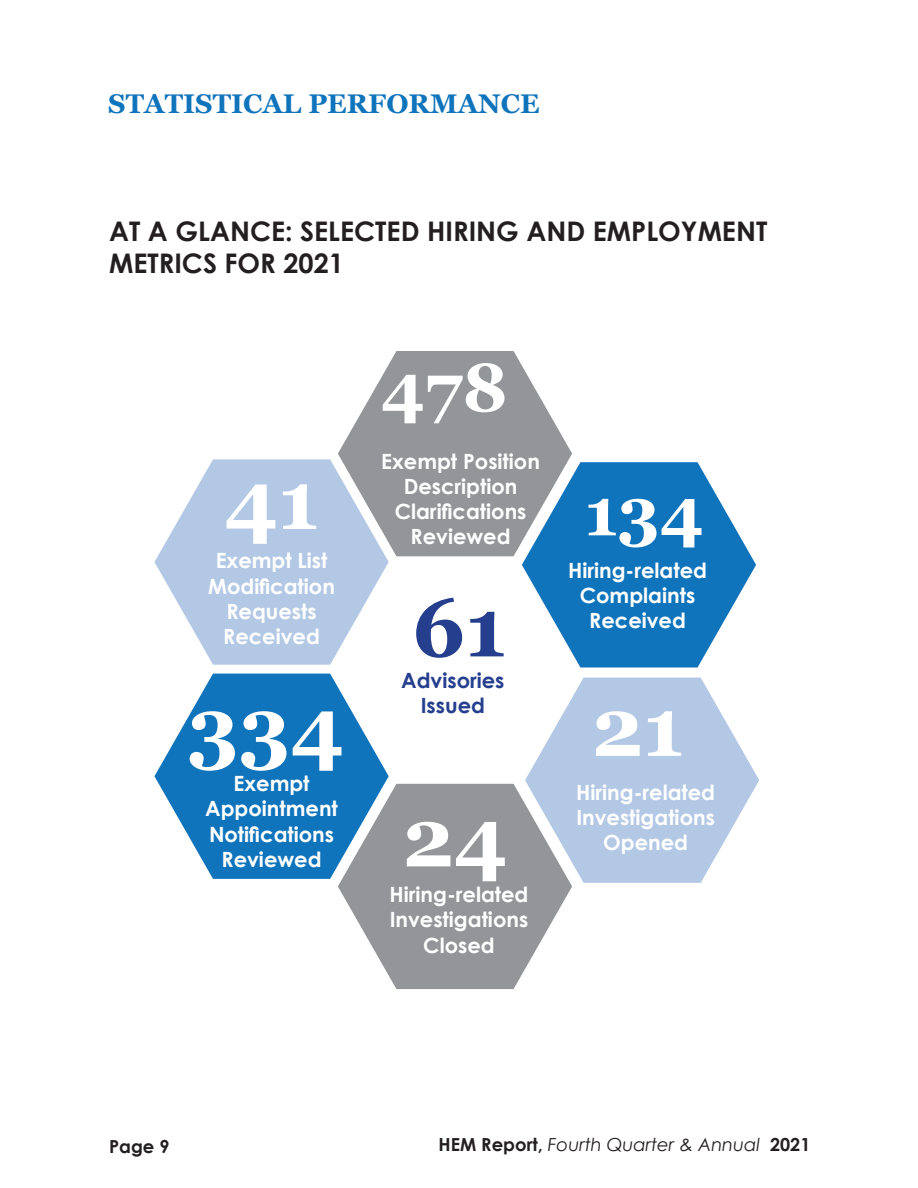
<style>
.page{position:relative;width:918px;height:1188px;background:#fff}
.page>*{position:absolute;margin:0;border:0;box-sizing:border-box;transform-origin:0 0}
.Number_-_White{font:700 82.5px "Georgia";color:#fff}
.Number_-_White-2{font:700 82.5px "Georgia";color:#253f8e}
.Number_2_-_White{font:700 67.5px "Georgia";color:#fff}
.Title_3_-_11_F{font:700 27px/32.4px "Century Gothic";color:#231f20}
.Title_2{font:700 27px "Georgia";color:#1074bc}
.Title_1_-_White{font:700 21px/25.2px "Century Gothic";color:#fff;text-align:center}
.Title_1_-_White-2{font:700 21px/25.2px "Century Gothic";color:#253f8e;text-align:center}
.t1{font:italic 18px "Century Gothic";color:#231f20}
.t2{font:700 18px "Century Gothic";color:#231f20}
.s1{font-weight:700;font-style:normal}
</style>
<div class="page">
<svg style="left:154px;top:459px;width:235px;height:206px;fill:#b3c8e5"></svg>
<svg style="left:154px;top:674px;width:235px;height:205px;fill:#1074bc"></svg>
<svg style="left:522px;top:462px;width:234px;height:206px;fill:#1074bc"></svg>
<svg style="left:338px;top:351px;width:234px;height:205px;fill:#939598"></svg>
<svg style="left:338px;top:784px;width:234px;height:205px;fill:#939598"></svg>
<svg style="left:525px;top:678px;width:234px;height:205px;fill:#b3c8e5"></svg>
<p class="Title_2" style="left:108px;top:86px;width:433px">STATISTICAL PERFORMANCE</p>
<p class="Title_3_-_11_F" style="left:109px;top:214px;width:660px">AT A GLANCE: SELECTED HIRING AND EMPLOYMENT<br>METRICS FOR 2021</p>
<p class="Number_-_White" style="left:225px;top:447px;width:95px">41</p>
<p class="Title_1_-_White" style="left:208px;top:547px;width:128px">Exempt List<br>Modification<br>Requests<br>Received</p>
<p class="Number_-_White" style="left:188px;top:674px;width:158px">334</p>
<p class="Title_1_-_White" style="left:205px;top:770px;width:134px">Exempt<br>Appointment<br>Notifications<br>Reviewed</p>
<p class="Number_2_-_White" style="left:381px;top:344px;width:128px">478</p>
<p class="Title_1_-_White" style="left:381px;top:447px;width:160px">Exempt Position<br>Description<br>Clarifications<br>Reviewed</p>
<p class="Number_-_White-2" style="left:412px;top:575px;width:95px">61</p>
<p class="Title_1_-_White-2" style="left:401px;top:666px;width:105px">Advisories<br>Issued</p>
<p class="Number_-_White" style="left:402px;top:785px;width:107px">24</p>
<p class="Title_1_-_White" style="left:389px;top:881px;width:141px">Hiring-related</p>
<p class="Title_1_-_White" style="left:390px;top:906px;width:140px">Investigations<br>Closed</p>
<p class="Number_2_-_White" style="left:585px;top:469px;width:121px">134</p>
<p class="Title_1_-_White" style="left:568px;top:556px;width:141px">Hiring-related<br>Complaints<br>Received</p>
<p class="Number_-_White" style="left:592px;top:674px;width:94px">21</p>
<p class="Title_1_-_White" style="left:576px;top:778px;width:141px">Hiring-related<br>Investigations<br>Opened</p>
<p class="t2" style="left:109px;top:1133px;width:62px">Page 9</p>
<p class="t1" style="left:438px;top:1131px;width:373px"><span class="s1">HEM Report,</span> Fourth Quarter &amp; Annual <span class="s1">2021</span></p>
</div>
